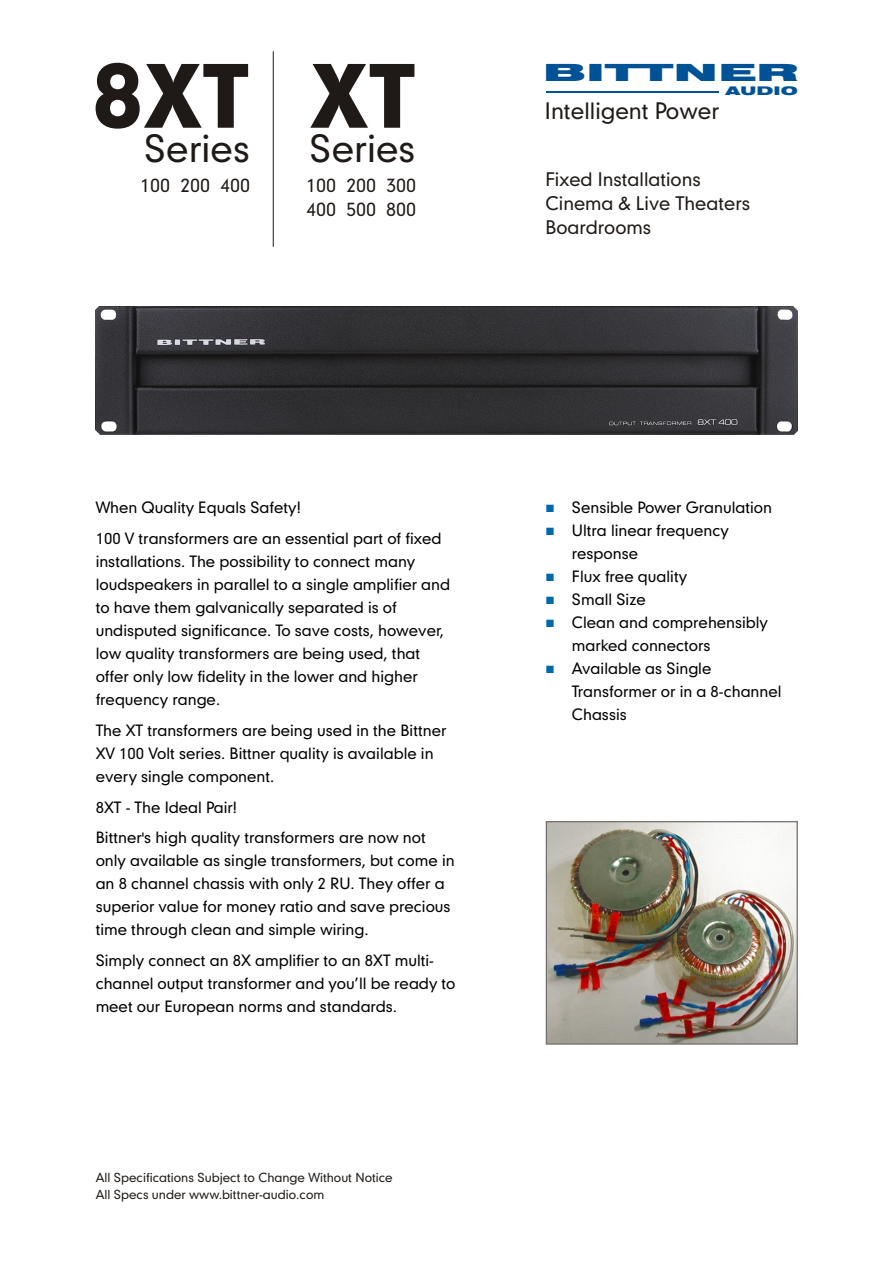
<style>
.page{position:relative;width:894px;height:1263px;background:#fff}
.page>*{position:absolute;margin:0;border:0;box-sizing:border-box;transform-origin:0 0}
.t1{font:700 83.4px "Geometr 706 Md BT";color:#1f1a17}
.t2{font:36px "Geometr 706 Md BT";color:#1f1a17}
.t3{font:23.7px "Swis 721 Blk Ex BT";color:#005296;scale:1.82 1}
.t4{font:21.9px "Geometr 706 Md BT";color:#1f1a17}
.t5{font:18px/24.2px "Geometr 706 Md BT";color:#1f1a17}
.t6{font:15px/23px "Geometr 706 Md BT";color:#000}
.t7{font:12px/17px "Geometr 706 Md BT";color:#1f1a17}
.t8{font:11.85px "Swis 721 Blk Ex BT";color:#005296;scale:1.37 1}
</style>
<div class="page">
<hr style="left:273px;top:51px;width:1px;height:196px;background:#1f1a17">
<img style="left:548px;top:823px;width:248px;height:220px">
<div style="left:546px;top:821px;width:252px;height:224px;border:1px solid #737070"></div>
<hr style="left:546px;top:91px;width:173px;height:2px;background:#005296">
<img style="left:96px;top:306px;width:701px;height:128px">
<h1 class="t1" style="left:92px;top:64px;width:325px">8XT XT</h1>
<h2 class="t2" style="left:144px;top:134px;width:107px">Series</h2>
<h2 class="t2" style="left:310px;top:134px;width:107px">Series</h2>
<p class="t5" style="left:140px;top:175px;width:112px">100 200 400</p>
<p class="t5" style="left:306px;top:175px;width:112px">100 200 300<br>400 500 800</p>
<h3 class="t3" style="left:543px;top:63px;width:142px">BITTNER</h3>
<p class="t8" style="left:726px;top:86px;width:54px">AUDIO</p>
<h3 class="t4" style="left:545px;top:102px;width:176px">Intelligent Power</h3>
<p class="t5" style="left:545px;top:169px;width:206px">Fixed Installations<br>Cinema &amp; Live Theaters<br>Boardrooms</p>
<p class="t6" style="left:96px;top:494px;width:347px;line-height:30.8px">When Quality Equals Safety!<br>100 V transformers are an essential part of fixed</p>
<p class="t6" style="left:96px;top:552px;width:356px">installations. The possibility to connect many loudspeakers in parallel to a single amplifier and to have them galvanically separated is of undisputed significance. To save costs, however, low quality transformers are being used, that offer only low fidelity in the lower and higher frequency range.</p>
<p class="t6" style="left:96px;top:720px;width:352px">The XT transformers are being used in the Bittner<br>XV 100 Volt series. Bittner quality is available in every single component.</p>
<p class="t6" style="left:96px;top:793px;width:332px;line-height:30.8px">8XT - The Ideal Pair!<br>Bittner's high quality transformers are now not</p>
<p class="t6" style="left:96px;top:851px;width:361px">only available as single transformers, but come in an 8 channel chassis with only 2 RU. They offer a superior value for money ratio and save precious time through clean and simple wiring.</p>
<p class="t6" style="left:96px;top:951px;width:361px">Simply connect an 8X amplifier to an 8XT multi&shy;channel output transformer and you’ll be ready to meet our European norms and standards.</p>
<p class="t7" style="left:96px;top:1171px;width:299px">All Specifications Subject to Change Without Notice<br>All Specs under www.bittner-audio.com</p>
<p class="t6" style="left:572px;top:498px;width:211px">Sensible Power Granulation<br>Ultra linear frequency response<br>Flux free quality<br>Small Size<br>Clean and comprehensibly marked connectors<br>Available as Single<br>Transformer or in a 8-channel<br>Chassis</p>
</div>
